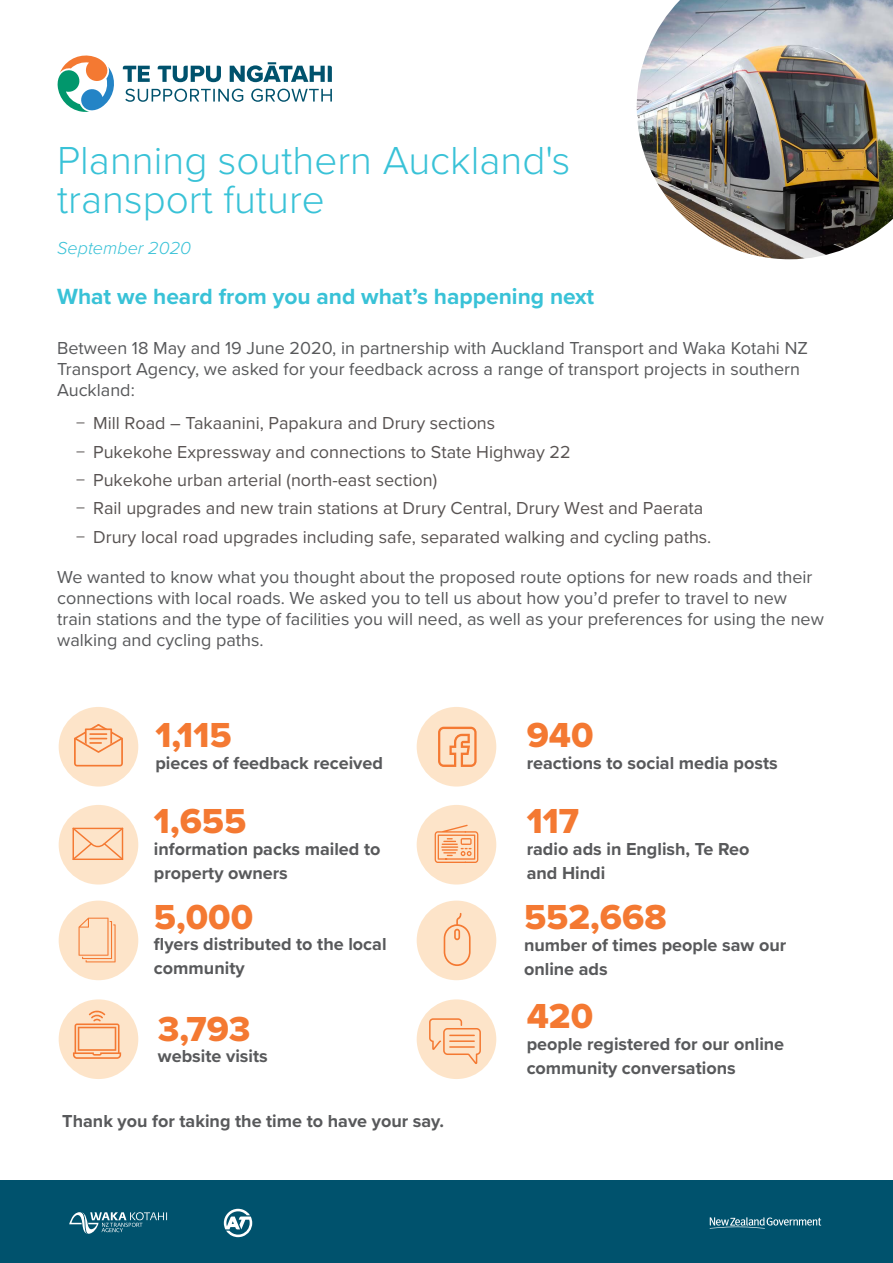
<style>
.page{position:relative;width:893px;height:1263px;background:#fff}
.page>*{position:absolute;margin:0;border:0;box-sizing:border-box;transform-origin:0 0}
.t1{font:300 40.5px/39px "Proxima Nova";color:#39c2d7}
.t2{font:36px "Proxima Nova Extrabld";color:#f47932}
.t3{font:700 22.8px "Proxima Nova";color:#39c2d7}
.t4{font:18px/20.7px "Proxima Nova";color:#58595b}
.t5{font:700 18px/24px "Proxima Nova";color:#58595b}
.t6{font:18px/28.3px "Proxima Nova";color:#585352}
.t7{font:italic 300 18px "Proxima Nova";color:#39c2d7}
</style>
<div class="page">
<svg style="left:57px;top:55px;width:57px;height:57px"></svg>
<svg style="left:125px;top:89px;width:207px;height:13px"></svg>
<svg style="left:123px;top:66px;width:27px;height:16px"></svg>
<svg style="left:158px;top:66px;width:63px;height:16px"></svg>
<svg style="left:230px;top:62px;width:102px;height:20px"></svg>
<div style="left:0;top:1180px;width:893px;height:83px;background:#00526d"></div>
<svg style="left:710px;top:1217px;width:111px;height:12px"></svg>
<svg style="left:224px;top:1209px;width:28px;height:28px"></svg>
<svg style="left:69px;top:1212px;width:98px;height:22px"></svg>
<img style="left:637px;top:0;width:256px;height:259px">
<div style="left:59px;top:707px;width:79px;height:79px;background:#fde4c9;border-radius:50%"></div>
<svg style="left:74px;top:724px;width:49px;height:42px"></svg>
<div style="left:417px;top:707px;width:79px;height:79px;background:#fde4c9;border-radius:50%"></div>
<svg style="left:438px;top:727px;width:39px;height:40px"></svg>
<div style="left:59px;top:805px;width:79px;height:79px;background:#fde4c9;border-radius:50%"></div>
<svg style="left:72px;top:828px;width:51px;height:32px"></svg>
<div style="left:417px;top:805px;width:79px;height:79px;background:#fde4c9;border-radius:50%"></div>
<svg style="left:435px;top:825px;width:43px;height:38px"></svg>
<div style="left:59px;top:900px;width:79px;height:80px;background:#fde4c9;border-radius:50%"></div>
<svg style="left:79px;top:918px;width:37px;height:44px"></svg>
<div style="left:417px;top:900px;width:79px;height:80px;background:#fde4c9;border-radius:50%"></div>
<svg style="left:444px;top:913px;width:27px;height:53px"></svg>
<div style="left:59px;top:999px;width:79px;height:80px;background:#fde4c9;border-radius:50%"></div>
<svg style="left:73px;top:1010px;width:48px;height:49px"></svg>
<div style="left:417px;top:999px;width:79px;height:80px;background:#fde4c9;border-radius:50%"></div>
<svg style="left:429px;top:1018px;width:52px;height:46px"></svg>
<h1 class="t1" style="left:57px;top:139px;width:515px">Planning southern Auckland's transport future</h1>
<p class="t7" style="left:57px;top:235px;width:135px">September 2020</p>
<p class="t3" style="left:57px;top:279px;width:539px">What we heard from you and what’s happening next</p>
<p class="t4" style="left:57px;top:337px;width:752px">Between 18 May and 19 June 2020, in partnership with Auckland Transport and Waka Kotahi NZ<br>Transport Agency, we asked for your feedback across a range of transport projects in southern<br>Auckland:</p>
<p class="t6" style="left:76px;top:408px;width:637px">− Mill Road – Takaanini, Papakura and Drury sections<br>− Pukekohe Expressway and connections to State Highway 22<br>− Pukekohe urban arterial (north-east section)<br>− Rail upgrades and new train stations at Drury Central, Drury West and Paerata − Drury local road upgrades including safe, separated walking and cycling paths.</p>
<p class="t4" style="left:57px;top:566px;width:768px">We wanted to know what you thought about the proposed route options for new roads and their connections with local roads. We asked you to tell us about how you’d prefer to travel to new train stations and the type of facilities you will need, as well as your preferences for using the new walking and cycling paths.</p>
<h2 class="t2" style="left:155px;top:708px;width:78px">1,115</h2>
<p class="t5" style="left:155px;top:750px;width:229px">pieces of feedback received</p>
<h2 class="t2" style="left:154px;top:794px;width:94px">1,655</h2>
<p class="t5" style="left:154px;top:836px;width:228px">information packs mailed to property owners</p>
<h2 class="t2" style="left:154px;top:890px;width:101px">5,000</h2>
<p class="t5" style="left:154px;top:932px;width:234px">flyers distributed to the local community</p>
<h2 class="t2" style="left:158px;top:1002px;width:94px">3,793</h2>
<p class="t5" style="left:158px;top:1043px;width:111px">website visits</p>
<p class="t5" style="left:62px;top:1108px;width:383px">Thank you for taking the time to have your say.</p>
<h2 class="t2" style="left:527px;top:708px;width:68px">940</h2>
<p class="t5" style="left:527px;top:750px;width:253px">reactions to social media posts</p>
<h2 class="t2" style="left:527px;top:794px;width:54px">117</h2>
<p class="t5" style="left:527px;top:836px;width:224px">radio ads in English, Te Reo and Hindi</p>
<h2 class="t2" style="left:524px;top:890px;width:144px">552,668</h2>
<p class="t5" style="left:524px;top:933px;width:264px">number of times people saw our online ads</p>
<h2 class="t2" style="left:527px;top:989px;width:68px">420</h2>
<p class="t5" style="left:527px;top:1032px;width:259px">people registered for our online community conversations</p>
</div>
